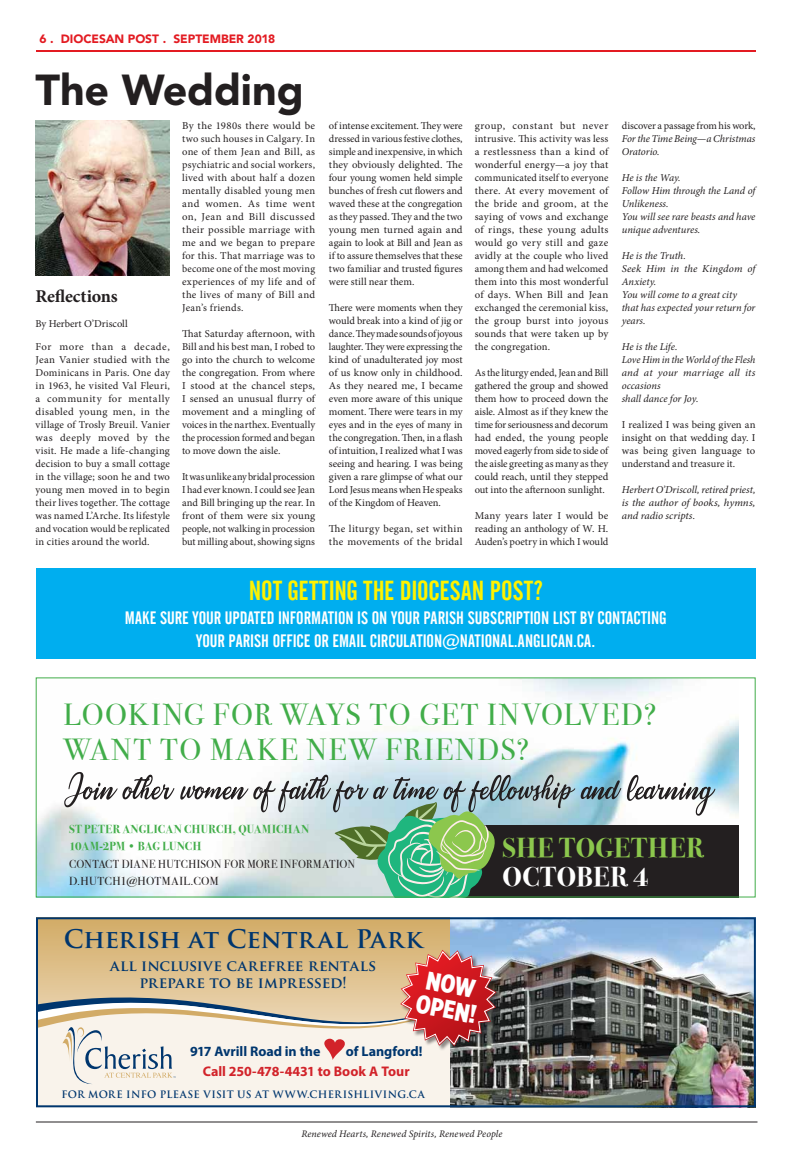
<style>
.page{position:relative;width:792px;height:1152px;background:#fff}
.page>*{position:absolute;margin:0;border:0;box-sizing:border-box;transform-origin:0 0}
.t1{font:900 43px "Avenir LT Std";letter-spacing:-.005em;color:#231f20}
.t2{font:30.5px/35.3px "Bodoni Svty Two ITCTT";letter-spacing:.06em;color:#41ad49}
.t3{font:700 27.4px "Bodoni Svty Two ITCTT";letter-spacing:.025em;color:#8cc74d}
.t4{font:700 27.4px "Bodoni Svty Two ITCTT";letter-spacing:.015em;color:#fff}
.t5{font:27.3px "Alternate Gothic No 2 BT";letter-spacing:.005em;color:#fff200}
.t6{font:900 25.8px/24.8px "Gotham X Narrow";color:#fff}
.t7{font:700 25px "Trajan Pro";letter-spacing:-.01em;color:#00366e}
.t8{font:700 18px "Minion Pro";letter-spacing:-.005em;color:#231f20}
.t9{font:17.9px/23.1px "Alternate Gothic No 2 BT";letter-spacing:.005em;color:#fff;text-align:center}
.t10{font:700 15px/17px "Trajan Pro";letter-spacing:-.005em;color:#00366e;text-align:center}
.t11{font:700 14px "Myriad Pro";letter-spacing:-.005em;color:#00366e}
.t12{font:700 14px "Myriad Pro";letter-spacing:-.005em;color:#d2232a}
.t13{font:900 12px "Avenir LT Std";letter-spacing:-.005em;color:#e31b22}
.t14{font:11.6px/17.3px "Bodoni Svty Two ITCTT";letter-spacing:.025em;color:#231f20;scale:.95 1}
.t15{font:700 11.6px/17.3px "Bodoni Svty Two ITCTT";letter-spacing:.03em;color:#41ad49}
.t16{font:10.5px/13px "Minion Pro";letter-spacing:.005em;color:#231f20;text-align:justify}
.t17{font:italic 10.5px/13px "Minion Pro";letter-spacing:-.005em;color:#231f20}
.t18{font:10.5px/13px "Minion Pro";letter-spacing:.025em;color:#231f20}
.t19{font:700 10px "Trajan Pro";letter-spacing:.025em;color:#00366e}
.t20{font:italic 10px "Minion Pro";letter-spacing:.005em;color:#231f20}
</style>
<div class="page">
<hr style="left:36px;top:1122px;width:722px;height:1px;background:#231f20">
<hr style="left:36px;top:50px;width:720px;height:2px;background:#e31b22">
<img style="left:36px;top:121px;width:134px;height:154px">
<div style="left:36px;top:917px;width:425px;height:106px;background:#d6b272"></div>
<div style="left:39px;top:1085px;width:411px;height:19px;background:#f9f3eb"></div>
<img style="left:450px;top:920px;width:303px;height:184px">
<div style="left:400px;top:950px;width:102px;height:102px;background:#231f20;opacity:.5"></div>
<svg style="left:39px;top:950px;width:458px;height:135px;background:#dabda9"></svg>
<div style="left:36px;top:917px;width:720px;height:190px;border:2px solid #00366e"></div>
<div style="left:36px;top:568px;width:719px;height:91px;background:#00aeef"></div>
<img style="left:38px;top:679px;width:701px;height:217px">
<div style="left:462px;top:825px;width:277px;height:73px;background:#231f20"></div>
<svg style="left:64px;top:772px;width:651px;height:124px"></svg>
<p class="t13" style="left:40px;top:31px;width:237px">6 . DIOCESAN POST . SEPTEMBER 2018</p>
<h1 class="t1" style="left:35px;top:64px;width:270px">The Wedding</h1>
<h3 class="t8" style="left:35px;top:283px;width:84px">Reflections</h3>
<p class="t18" style="left:35px;top:312px;width:136px;line-height:23px">By Herbert O’Driscoll<br>For more than a decade,</p>
<p class="t16" style="left:35px;top:353px;width:136px">Jean Vanier studied with the Dominicans in Paris. One day in 1963, he visited Val Fleuri, a community for mentally disabled young men, in the village of Trosly Breuil. Vanier was deeply moved by the visit. He made a life-changing decision to buy a small cottage in the village; soon he and two young men moved in to begin their lives together. The cottage was named L’Arche. Its lifestyle and vocation would be replicated in cities around the world.</p>
<p class="t16" style="left:182px;top:119px;width:135px">By the 1980s there would be two such houses in Calgary. In one of them Jean and Bill, as psychiatric and social workers, lived with about half a dozen mentally disabled young men and women. As time went on, Jean and Bill discussed their possible marriage with me and we began to prepare for this. That marriage was to become one of the most moving experiences of my life and of the lives of many of Bill and Jean’s friends.</p>
<p class="t16" style="left:182px;top:327px;width:135px">That Saturday afternoon, with Bill and his best man, I robed to go into the church to welcome the congregation. From where I stood at the chancel steps, I sensed an unusual flurry of movement and a mingling of voices in the narthex. Eventually the procession formed and began to move down the aisle.</p>
<p class="t16" style="left:182px;top:470px;width:135px">It was unlike any bridal procession I had ever known. I could see Jean and Bill bringing up the rear. In front of them were six young people, not walking in procession but milling about, showing signs</p>
<p class="t16" style="left:329px;top:119px;width:135px">of intense excitement. They were dressed in various festive clothes, simple and inexpensive, in which they obviously delighted. The four young women held simple bunches of fresh cut flowers and waved these at the congregation as they passed. They and the two young men turned again and again to look at Bill and Jean as if to assure themselves that these two familiar and trusted figures were still near them.</p>
<p class="t16" style="left:329px;top:301px;width:135px">There were moments when they would break into a kind of jig or dance. They made sounds of joyous laughter. They were expressing the kind of unadulterated joy most of us know only in childhood.<br>As they neared me, I became even more aware of this unique moment. There were tears in my eyes and in the eyes of many in the congregation. Then, in a flash of intuition, I realized what I was seeing and hearing. I was being given a rare glimpse of what our Lord Jesus means when He speaks of the Kingdom of Heaven.</p>
<p class="t18" style="left:329px;top:522px;width:135px">The liturgy began, set within the movements of the bridal</p>
<p class="t16" style="left:475px;top:119px;width:135px">group, constant but never intrusive. This activity was less a restlessness than a kind of wonderful energy—a joy that communicated itself to everyone there. At every movement of the bride and groom, at the saying of vows and exchange of rings, these young adults would go very still and gaze avidly at the couple who lived among them and had welcomed them into this most wonderful of days. When Bill and Jean exchanged the ceremonial kiss, the group burst into joyous sounds that were taken up by the congregation.</p>
<p class="t16" style="left:475px;top:366px;width:135px">As the liturgy ended, Jean and Bill gathered the group and showed them how to proceed down the aisle. Almost as if they knew the time for seriousness and decorum had ended, the young people moved eagerly from side to side of the aisle greeting as many as they could reach, until they stepped out into the afternoon sunlight.</p>
<p class="t16" style="left:475px;top:509px;width:135px">Many years later I would be reading an anthology of W. H.<br>Auden’s poetry in which I would</p>
<p class="t16" style="left:622px;top:119px;width:135px">discover a passage from his work,</p>
<p class="t17" style="left:622px;top:132px;width:135px">For the Time Being—a Christmas<br>Oratorio.</p>
<p class="t17" style="left:622px;top:171px;width:135px">He is the Way.<br>Follow Him through the Land of<br>Unlikeness.<br>You will see rare beasts and have unique adventures.</p>
<p class="t17" style="left:622px;top:249px;width:135px">He is the Truth.<br>Seek Him in the Kingdom of<br>Anxiety.<br>You will come to a great city that has expected your return for years.</p>
<p class="t17" style="left:622px;top:340px;width:135px">He is the Life.<br>Love Him in the World of the Flesh and at your marriage all its occasions<br>shall dance for Joy.</p>
<p class="t16" style="left:622px;top:418px;width:135px">I realized I was being given an insight on that wedding day. I was being given language to understand and treasure it.</p>
<p class="t17" style="left:622px;top:483px;width:135px;text-align:justify">Herbert O’Driscoll, retired priest, is the author of books, hymns, and radio scripts.</p>
<h3 class="t5" style="left:249px;top:576px;width:295px">NOT GETTING THE DIOCESAN POST?</h3>
<h3 class="t9" style="left:125px;top:606px;width:543px">MAKE SURE YOUR UPDATED INFORMATION IS ON YOUR PARISH SUBSCRIPTION LIST BY CONTACTING<br>YOUR PARISH OFFICE OR EMAIL CIRCULATION@NATIONAL.ANGLICAN.CA.</h3>
<h2 class="t2" style="left:63px;top:694px;width:594px">LOOKING FOR WAYS TO GET INVOLVED?<br>WANT TO MAKE NEW FRIENDS?</h2>
<p class="t15" style="left:69px;top:820px;width:242px">ST PETER ANGLICAN CHURCH, QUAMICHAN<br>10AM-2PM • BAG LUNCH</p>
<p class="t14" style="left:69px;top:854px;width:302px">CONTACT DIANE HUTCHISON FOR MORE INFORMATION<br>D.HUTCH1@HOTMAIL.COM</p>
<h3 class="t7" style="left:64px;top:924px;width:360px">Cherish at Central Park</h3>
<h3 class="t10" style="left:110px;top:957px;width:267px">all inclusive carefree rentals prepare to be impressed!</h3>
<h3 class="t6" style="left:423px;top:966px;width:62px;rotate:11deg">NOW<br>OPEN!</h3>
<h3 class="t11" style="left:190px;top:1042px;width:132px">917 Avrill Road in the</h3>
<h3 class="t11" style="left:346px;top:1042px;width:78px">of Langford!</h3>
<h3 class="t12" style="left:203px;top:1062px;width:209px">Call 250-478-4431 to Book A Tour</h3>
<p class="t19" style="left:62px;top:1088px;width:365px">FOR MORE INFO PLEASE VISIT US AT WWW.CHERISHLIVING.CA</p>
<h3 class="t3" style="left:503px;top:825px;width:203px">SHE TOGETHER</h3>
<h3 class="t4" style="left:503px;top:854px;width:147px">OCTOBER 4</h3>
<p class="t20" style="left:301px;top:1127px;width:203px">Renewed Hearts, Renewed Spirits, Renewed People</p>
</div>
